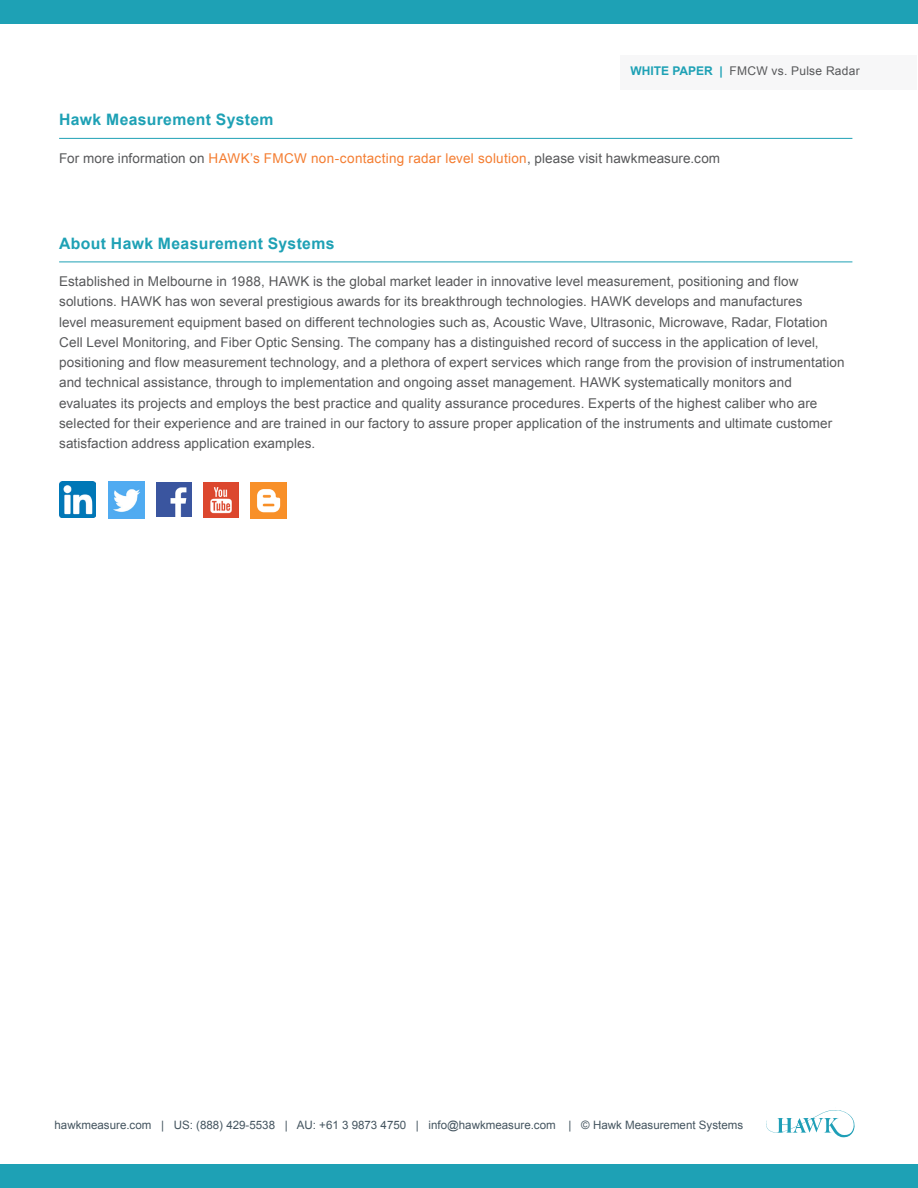
<style>
.page{position:relative;width:918px;height:1188px;background:#fff}
.page>*{position:absolute;margin:0;border:0;box-sizing:border-box;transform-origin:0 0}
.SubHeading_A{font:700 15.75px "Arial";letter-spacing:.025em;color:#1ea1b5}
.t1{font:13.5px/20.2px "Arial";letter-spacing:.005em;color:#57585a}
.t2{font:12px "Arial";letter-spacing:.025em;color:#57585a}
.t3{font:11.55px "Arial";color:#455560}
.s1{font-weight:700;color:#1ea1b5}
.s2{color:#f47d31}
</style>
<div class="page">
<div style="left:620px;top:55px;width:297px;height:34px;background:#f7f7f8"></div>
<svg style="left:766px;top:1110px;width:89px;height:27px"></svg>
<div style="left:0;top:0;width:918px;height:24px;background:#1ea1b5"></div>
<div style="left:0;top:1165px;width:918px;height:23px;background:#1ea1b5"></div>
<hr style="left:59px;top:138px;width:793px;height:1px;background:#1ea1b5">
<hr style="left:59px;top:262px;width:793px;height:1px;background:#1ea1b5">
<img style="left:59px;top:482px;width:37px;height:36px">
<img style="left:108px;top:482px;width:36px;height:36px">
<img style="left:157px;top:483px;width:34px;height:34px">
<img style="left:204px;top:483px;width:35px;height:35px">
<img style="left:250px;top:483px;width:36px;height:36px">
<p class="t2" style="left:630px;top:63px;width:231px"><span class="s1">WHITE PAPER |</span> FMCW vs. Pulse Radar</p>
<p class="SubHeading_A" style="left:59px;top:109px;width:216px">Hawk Measurement System</p>
<p class="t1" style="left:59px;top:149px;width:663px">For more information on <span class="s2">HAWK’s FMCW non-contacting radar level solution</span>, please visit hawkmeasure.com</p>
<p class="SubHeading_A" style="left:59px;top:233px;width:277px">About Hawk Measurement Systems</p>
<p class="t1" style="left:59px;top:271px;width:787px">Established in Melbourne in 1988, HAWK is the global market leader in innovative level measurement, positioning and flow solutions. HAWK has won several prestigious awards for its breakthrough technologies. HAWK develops and manufactures<br>level measurement equipment based on different technologies such as, Acoustic Wave, Ultrasonic, Microwave, Radar, Flotation Cell Level Monitoring, and Fiber Optic Sensing. The company has a distinguished record of success in the application of level, positioning and flow measurement technology, and a plethora of expert services which range from the provision of instrumentation and technical assistance, through to implementation and ongoing asset management. HAWK systematically monitors and evaluates its projects and employs the best practice and quality assurance procedures. Experts of the highest caliber who are selected for their experience and are trained in our factory to assure proper application of the instruments and ultimate customer satisfaction address application examples.</p>
<p class="t3" style="left:55px;top:1118px;width:690px">hawkmeasure.com | US: (888) 429-5538 | AU: +61 3 9873 4750 | info@hawkmeasure.com | © Hawk Measurement Systems</p>
</div>
